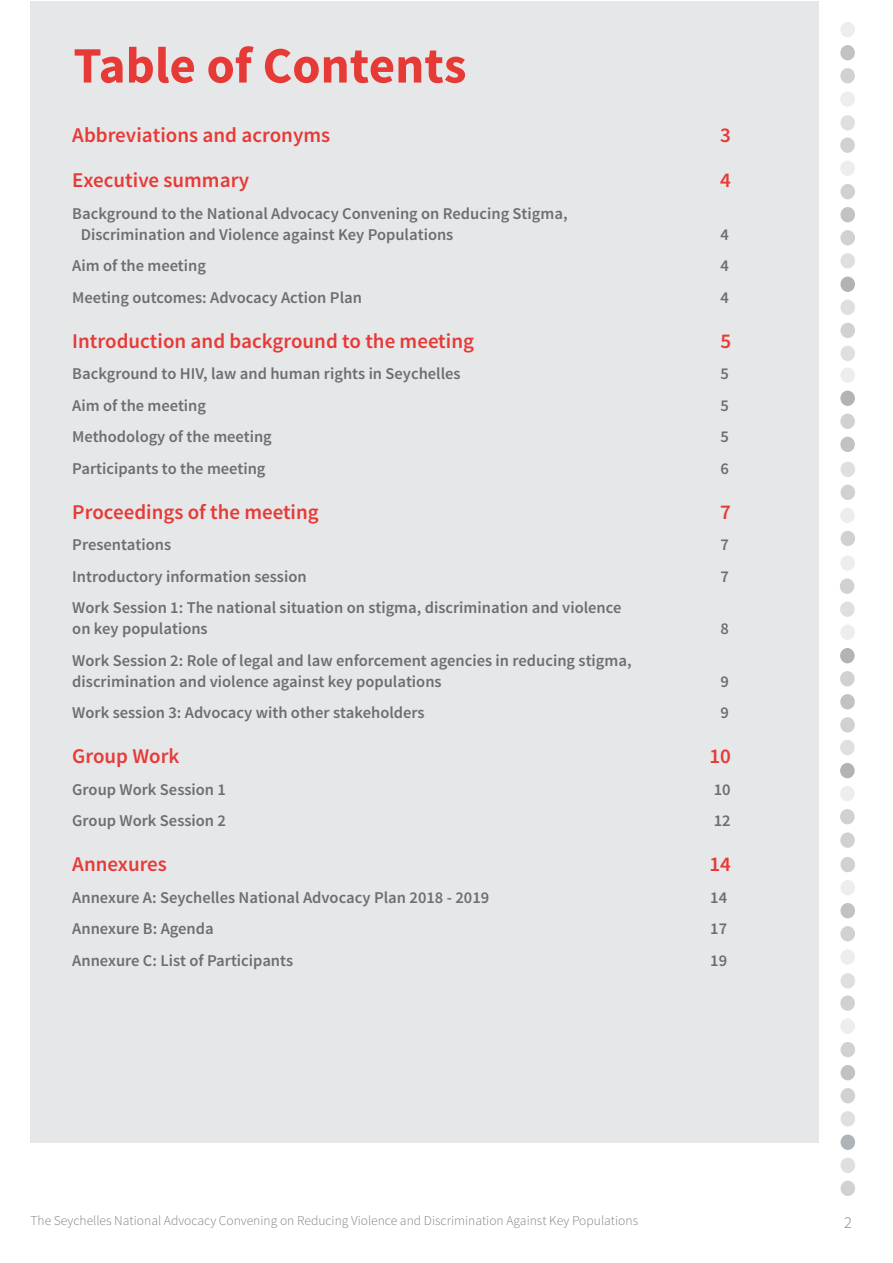
<style>
.page{position:relative;width:893px;height:1263px;background:#fff}
.page>*{position:absolute;margin:0;border:0;box-sizing:border-box;transform-origin:0 0}
.t1{font:700 51px "Source Sans Pro";color:#e63a37}
.t2{font:600 21px "Source Sans Pro";color:#e63a37}
.t3{font:600 16.5px/21px "Source Sans Pro";color:#6d6e71}
.t4{font:300 16.5px "Source Sans Pro";color:#808285}
.t5{font:300 13.5px "Source Sans Pro";color:#808285}
</style>
<div class="page">
<div style="left:841px;top:462px;width:14px;height:15px;background:#dedfe0;border-radius:50%"></div>
<div style="left:841px;top:485px;width:14px;height:15px;background:#cfd1d2;border-radius:50%"></div>
<div style="left:840px;top:508px;width:15px;height:15px;background:#ededee;border-radius:50%"></div>
<div style="left:841px;top:531px;width:14px;height:15px;background:#cfd1d2;border-radius:50%"></div>
<div style="left:840px;top:367px;width:15px;height:16px;background:#ededee;border-radius:50%"></div>
<div style="left:840px;top:391px;width:15px;height:15px;background:#b1b4b6;border-radius:50%"></div>
<div style="left:840px;top:414px;width:15px;height:15px;background:#cfd1d2;border-radius:50%"></div>
<div style="left:840px;top:437px;width:15px;height:15px;background:#c0c2c4;border-radius:50%"></div>
<div style="left:840px;top:277px;width:15px;height:15px;background:#b1b4b6;border-radius:50%"></div>
<div style="left:840px;top:300px;width:15px;height:15px;background:#dedfe0;border-radius:50%"></div>
<div style="left:840px;top:323px;width:15px;height:15px;background:#cfd1d2;border-radius:50%"></div>
<div style="left:840px;top:346px;width:15px;height:15px;background:#dedfe0;border-radius:50%"></div>
<div style="left:840px;top:184px;width:15px;height:15px;background:#cfd1d2;border-radius:50%"></div>
<div style="left:840px;top:207px;width:15px;height:15px;background:#c0c2c4;border-radius:50%"></div>
<div style="left:840px;top:230px;width:15px;height:15px;background:#cfd1d2;border-radius:50%"></div>
<div style="left:840px;top:253px;width:15px;height:15px;background:#dedfe0;border-radius:50%"></div>
<div style="left:840px;top:91px;width:15px;height:16px;background:#ededee;border-radius:50%"></div>
<div style="left:840px;top:137px;width:15px;height:16px;background:#cfd1d2;border-radius:50%"></div>
<div style="left:840px;top:161px;width:15px;height:15px;background:#ededee;border-radius:50%"></div>
<div style="left:840px;top:22px;width:15px;height:15px;background:#ededee;border-radius:50%"></div>
<div style="left:840px;top:45px;width:15px;height:15px;background:#c0c2c4;border-radius:50%"></div>
<div style="left:840px;top:68px;width:15px;height:15px;background:#cfd1d2;border-radius:50%"></div>
<div style="left:840px;top:115px;width:15px;height:16px;background:#dedfe0;border-radius:50%"></div>
<div style="left:840px;top:832px;width:15px;height:16px;background:#cfd1d2;border-radius:50%"></div>
<div style="left:840px;top:740px;width:15px;height:15px;background:#dedfe0;border-radius:50%"></div>
<div style="left:840px;top:763px;width:15px;height:15px;background:#b1b4b6;border-radius:50%"></div>
<div style="left:840px;top:786px;width:15px;height:15px;background:#ededee;border-radius:50%"></div>
<div style="left:840px;top:809px;width:15px;height:15px;background:#cfd1d2;border-radius:50%"></div>
<div style="left:840px;top:648px;width:15px;height:15px;background:#b1b4b6;border-radius:50%"></div>
<div style="left:840px;top:671px;width:15px;height:15px;background:#cfd1d2;border-radius:50%"></div>
<div style="left:840px;top:694px;width:15px;height:15px;background:#c0c2c4;border-radius:50%"></div>
<div style="left:840px;top:717px;width:15px;height:15px;background:#cfd1d2;border-radius:50%"></div>
<div style="left:840px;top:555px;width:15px;height:16px;background:#ededee;border-radius:50%"></div>
<div style="left:840px;top:578px;width:14px;height:16px;background:#cfd1d2;border-radius:50%"></div>
<div style="left:840px;top:601px;width:15px;height:16px;background:#dedfe0;border-radius:50%"></div>
<div style="left:840px;top:624px;width:15px;height:16px;background:#ededee;border-radius:50%"></div>
<div style="left:840px;top:1134px;width:15px;height:16px;background:#b1b4b6;border-radius:50%"></div>
<div style="left:840px;top:1157px;width:15px;height:16px;background:#dedfe0;border-radius:50%"></div>
<div style="left:840px;top:1181px;width:15px;height:15px;background:#cfd1d2;border-radius:50%"></div>
<div style="left:840px;top:1042px;width:15px;height:15px;background:#cfd1d2;border-radius:50%"></div>
<div style="left:840px;top:1065px;width:15px;height:15px;background:#c0c2c4;border-radius:50%"></div>
<div style="left:840px;top:1088px;width:15px;height:15px;background:#cfd1d2;border-radius:50%"></div>
<div style="left:840px;top:1111px;width:15px;height:15px;background:#dedfe0;border-radius:50%"></div>
<div style="left:840px;top:949px;width:15px;height:16px;background:#ededee;border-radius:50%"></div>
<div style="left:840px;top:995px;width:15px;height:16px;background:#cfd1d2;border-radius:50%"></div>
<div style="left:840px;top:1018px;width:15px;height:16px;background:#ededee;border-radius:50%"></div>
<div style="left:840px;top:857px;width:15px;height:15px;background:#cfd1d2;border-radius:50%"></div>
<div style="left:840px;top:880px;width:15px;height:15px;background:#ededee;border-radius:50%"></div>
<div style="left:840px;top:903px;width:15px;height:15px;background:#c0c2c4;border-radius:50%"></div>
<div style="left:840px;top:926px;width:15px;height:15px;background:#cfd1d2;border-radius:50%"></div>
<div style="left:841px;top:973px;width:14px;height:15px;background:#dedfe0;border-radius:50%"></div>
<div style="left:31px;top:1px;width:788px;height:1141px;background:#e6e7e8"></div>
<h1 class="t1" style="left:73px;top:33px;width:395px">Table of Contents</h1>
<p class="t2" style="left:72px;top:122px;width:259px">Abbreviations and acronyms</p>
<p class="t2" style="left:720px;top:122px;width:12px">3</p>
<p class="t2" style="left:72px;top:167px;width:178px">Executive summary</p>
<p class="t2" style="left:720px;top:167px;width:12px">4</p>
<p class="t3" style="left:81px;top:203px;width:488px;text-indent:-8px">Background to the National Advocacy Convening on Reducing Stigma,<br>Discrimination and Violence against Key Populations</p>
<p class="t3" style="left:720px;top:224px;width:10px">4</p>
<p class="t3" style="left:72px;top:256px;width:135px">Aim of the meeting</p>
<p class="t3" style="left:720px;top:256px;width:10px">4</p>
<p class="t3" style="left:72px;top:287px;width:291px">Meeting outcomes: Advocacy Action Plan</p>
<p class="t3" style="left:720px;top:287px;width:10px">4</p>
<p class="t2" style="left:72px;top:328px;width:403px">Introduction and background to the meeting</p>
<p class="t2" style="left:720px;top:328px;width:12px">5</p>
<p class="t3" style="left:72px;top:364px;width:390px">Background to HIV, law and human rights in Seychelles</p>
<p class="t3" style="left:720px;top:364px;width:10px">5</p>
<p class="t3" style="left:72px;top:395px;width:135px">Aim of the meeting</p>
<p class="t3" style="left:720px;top:395px;width:10px">5</p>
<p class="t3" style="left:72px;top:427px;width:201px">Methodology of the meeting</p>
<p class="t3" style="left:720px;top:427px;width:10px">5</p>
<p class="t3" style="left:72px;top:458px;width:195px">Participants to the meeting</p>
<p class="t3" style="left:720px;top:458px;width:10px">6</p>
<p class="t2" style="left:72px;top:499px;width:248px">Proceedings of the meeting</p>
<p class="t2" style="left:720px;top:499px;width:12px">7</p>
<p class="t3" style="left:72px;top:535px;width:100px">Presentations</p>
<p class="t3" style="left:720px;top:535px;width:10px">7</p>
<p class="t3" style="left:72px;top:566px;width:236px">Introductory information session</p>
<p class="t3" style="left:720px;top:566px;width:10px">7</p>
<p class="t3" style="left:72px;top:598px;width:551px">Work Session 1: The national situation on stigma, discrimination and violence on key populations</p>
<p class="t3" style="left:720px;top:619px;width:10px">8</p>
<p class="t3" style="left:72px;top:650px;width:561px">Work Session 2: Role of legal and law enforcement agencies in reducing stigma, discrimination and violence against key populations</p>
<p class="t3" style="left:720px;top:671px;width:10px">9</p>
<p class="t3" style="left:72px;top:703px;width:354px">Work session 3: Advocacy with other stakeholders</p>
<p class="t3" style="left:720px;top:703px;width:10px">9</p>
<p class="t2" style="left:72px;top:743px;width:109px">Group Work</p>
<p class="t2" style="left:709px;top:743px;width:23px">10</p>
<p class="t3" style="left:72px;top:779px;width:155px">Group Work Session 1</p>
<p class="t3" style="left:714px;top:779px;width:18px">10</p>
<p class="t3" style="left:72px;top:811px;width:155px">Group Work Session 2</p>
<p class="t3" style="left:714px;top:811px;width:18px">12</p>
<p class="t2" style="left:72px;top:851px;width:96px">Annexures</p>
<p class="t2" style="left:709px;top:851px;width:23px">14</p>
<p class="t3" style="left:72px;top:887px;width:419px">Annexure A: Seychelles National Advocacy Plan 2018 - 2019</p>
<p class="t3" style="left:710px;top:887px;width:18px">14</p>
<p class="t3" style="left:72px;top:919px;width:143px">Annexure B: Agenda</p>
<p class="t3" style="left:710px;top:919px;width:18px">17</p>
<p class="t3" style="left:72px;top:950px;width:222px">Annexure C: List of Participants</p>
<p class="t3" style="left:710px;top:950px;width:18px">19</p>
<p class="t5" style="left:31px;top:1212px;width:609px">The Seychelles National Advocacy Convening on Reducing Violence and Discrimination Against Key Populations</p>
<p class="t4" style="left:844px;top:1212px;width:9px">2</p>
</div>
